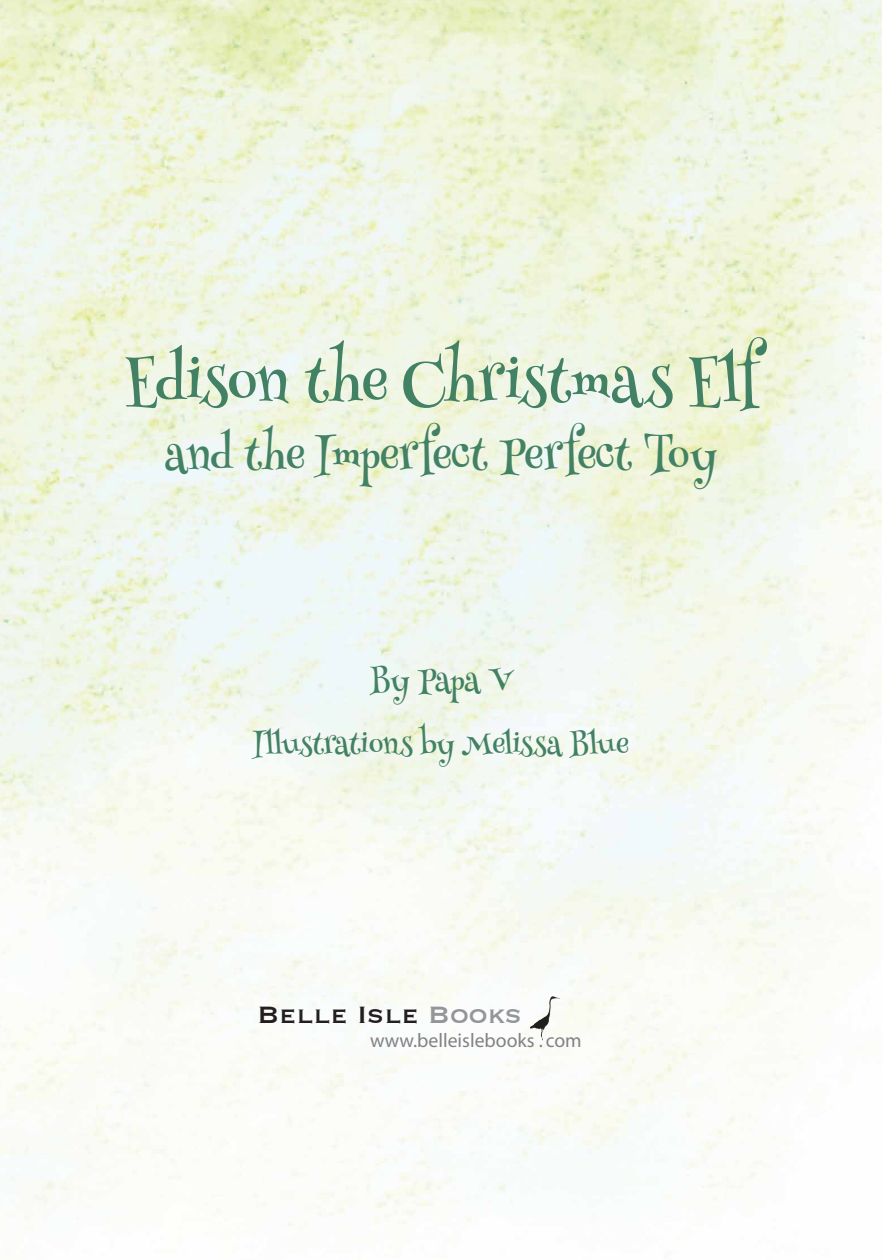
<style>
.page{position:relative;width:882px;height:1260px;background:#fff}
.page>*{position:absolute;margin:0;border:0;box-sizing:border-box;transform-origin:0 0}
.t1{font:57.75px "Henny Penny";color:#428164}
.t2{font:42px "Henny Penny";color:#428164}
.t3{font:30.8px "Copperplate";color:#231f20}
.t4{font:29.75px "Henny Penny";letter-spacing:-.025em;color:#428164}
.t5{font:28px "Henny Penny";letter-spacing:-.02em;color:#428164}
.t6{font:19.78px "Myriad";color:#808285}
.s1{color:#939598}
</style>
<div class="page">
<img style="left:0;top:0;width:882px;height:1230px">
<img style="left:530px;top:996px;width:31px;height:44px">
<h1 class="t1" style="left:125px;top:348px;width:634px">Edison the Christmas Elf</h1>
<h2 class="t2" style="left:165px;top:431px;width:554px">and the Imperfect Perfect Toy</h2>
<p class="t4" style="left:370px;top:663px;width:144px">By Papa V</p>
<p class="t5" style="left:253px;top:728px;width:377px">Illustrations by Melissa Blue</p>
<p class="t3" style="left:257px;top:999px;width:266px">Belle Isle <span class="s1">Books</span></p>
<p class="t6" style="left:370px;top:1031px;width:213px">www.belleislebooks . com</p>
</div>
